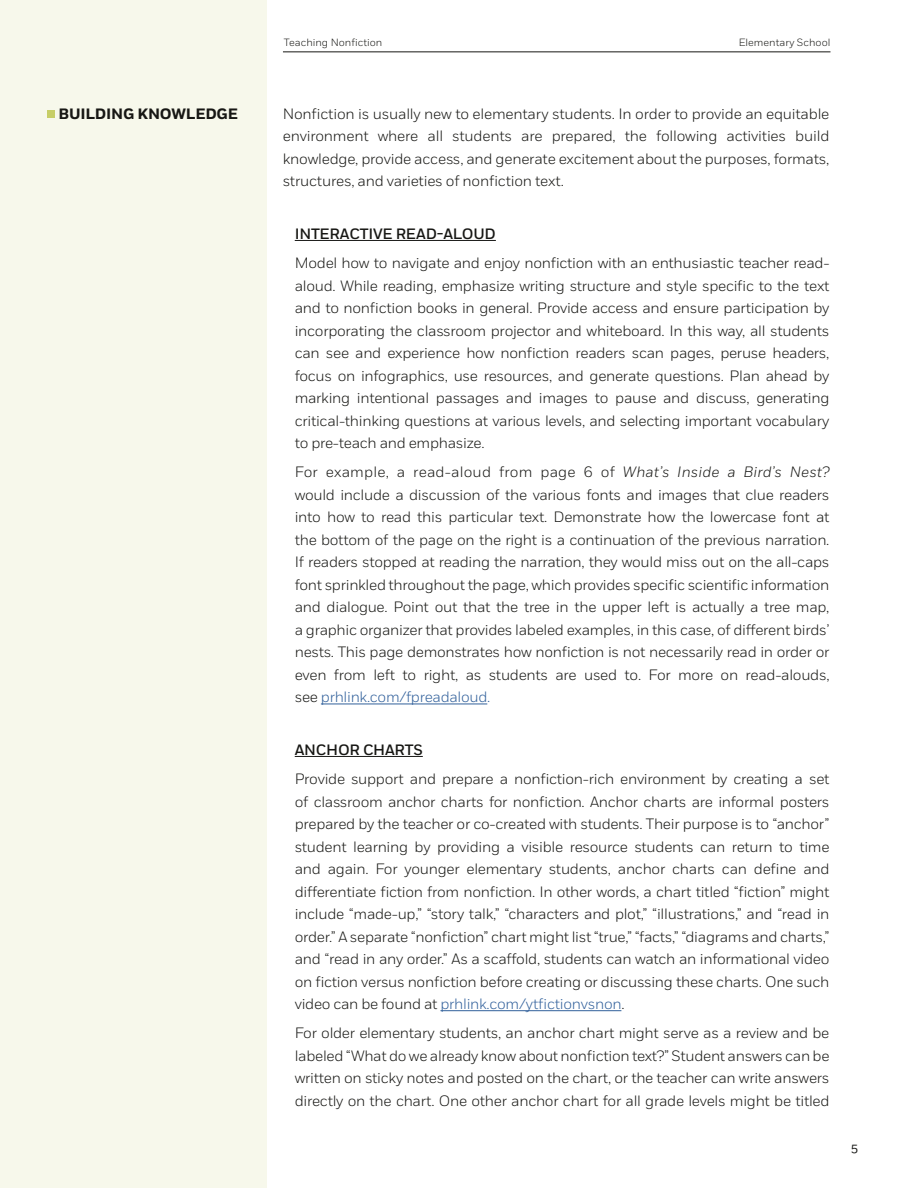
<style>
.page{position:relative;width:918px;height:1188px;background:#fff}
.page>*{position:absolute;margin:0;border:0;box-sizing:border-box;transform-origin:0 0}
.t1{font:300 15px/22.5px "Fort";letter-spacing:-.02em;color:#171714;text-align:justify}
.t2{font:500 15px "Fort";letter-spacing:-.015em;color:#171714}
.t3{font:700 15px "Fort";letter-spacing:-.015em;color:#171714}
.t4{font:12.15px "Fort";color:#171714}
.t5{font:300 10.5px "Fort";color:#171714}
.s1{font-style:italic}
.s2{color:#31609b}
</style>
<div class="page">
<div style="left:0;top:0;width:266px;height:1188px;background:#f7f8eb"></div>
<hr style="left:283px;top:52px;width:547px;height:1px;background:#171714">
<div style="left:47px;top:110px;width:8px;height:8px;background:#c7ce67"></div>
<hr style="left:295px;top:240px;width:201px;height:1px;background:#171714">
<hr style="left:321px;top:704px;width:166px;height:1px;background:#31609b">
<hr style="left:295px;top:756px;width:128px;height:1px;background:#171714">
<hr style="left:440px;top:1010px;width:181px;height:1px;background:#31609b">
<p class="t5" style="left:284px;top:36px;width:100px">Teaching Nonfiction</p>
<p class="t5" style="left:739px;top:36px;width:93px">Elementary School</p>
<p class="t3" style="left:59px;top:105px;width:181px">BUILDING KNOWLEDGE</p>
<p class="t1" style="left:283px;top:103px;width:548px">Nonfiction is usually new to elementary students. In order to provide an equitable environment where all students are prepared, the following activities build knowledge, provide access, and generate excitement about the purposes, formats, structures, and varieties of nonfiction text.</p>
<p class="t2" style="left:295px;top:225px;width:203px">INTERACTIVE READ-ALOUD</p>
<p class="t1" style="left:295px;top:252px;width:536px">Model how to navigate and enjoy nonfiction with an enthusiastic teacher read&shy;aloud. While reading, emphasize writing structure and style specific to the text and to nonfiction books in general. Provide access and ensure participation by incorporating the classroom projector and whiteboard. In this way, all students can see and experience how nonfiction readers scan pages, peruse headers, focus on infographics, use resources, and generate questions. Plan ahead by marking intentional passages and images to pause and discuss, generating critical-thinking questions at various levels, and selecting important vocabulary to pre-teach and emphasize.</p>
<p class="t1" style="left:295px;top:461px;width:536px;text-align:left">For example, a read-aloud from page 6 of <span class="s1">What’s Inside a Bird’s Nest? </span>would include a discussion of the various fonts and images that clue readers into how to read this particular text. Demonstrate how the lowercase font at the bottom of the page on the right is a continuation of the previous narration.<br>If readers stopped at reading the narration, they would miss out on the all-caps font sprinkled throughout the page, which provides specific scientific information and dialogue. Point out that the tree in the upper left is actually a tree map, a graphic organizer that provides labeled examples, in this case, of different birds’ nests. This page demonstrates how nonfiction is not necessarily read in order or even from left to right, as students are used to. For more on read-alouds, see <span class="s2">prhlink.com/fpreadaloud.</span></p>
<p class="t2" style="left:295px;top:741px;width:130px">ANCHOR CHARTS</p>
<p class="t1" style="left:295px;top:768px;width:536px">Provide support and prepare a nonfiction-rich environment by creating a set of classroom anchor charts for nonfiction. Anchor charts are informal posters prepared by the teacher or co-created with students. Their purpose is to “anchor” student learning by providing a visible resource students can return to time and again. For younger elementary students, anchor charts can define and differentiate fiction from nonfiction. In other words, a chart titled “fiction” might include “made-up,” “story talk,” “characters and plot,” “illustrations,” and “read in order.” A separate “nonfiction” chart might list “true,” “facts,” “diagrams and charts,” and “read in any order.” As a scaffold, students can watch an informational video on fiction versus nonfiction before creating or discussing these charts. One such video can be found at <span class="s2">prhlink.com/ytfictionvsnon</span>.</p>
<p class="t1" style="left:295px;top:1022px;width:536px">For older elementary students, an anchor chart might serve as a review and be labeled “What do we already know about nonfiction text?” Student answers can be written on sticky notes and posted on the chart, or the teacher can write answers directly on the chart. One other anchor chart for all grade levels might be titled</p>
<p class="t4" style="left:851px;top:1140px;width:8px">5</p>
</div>
